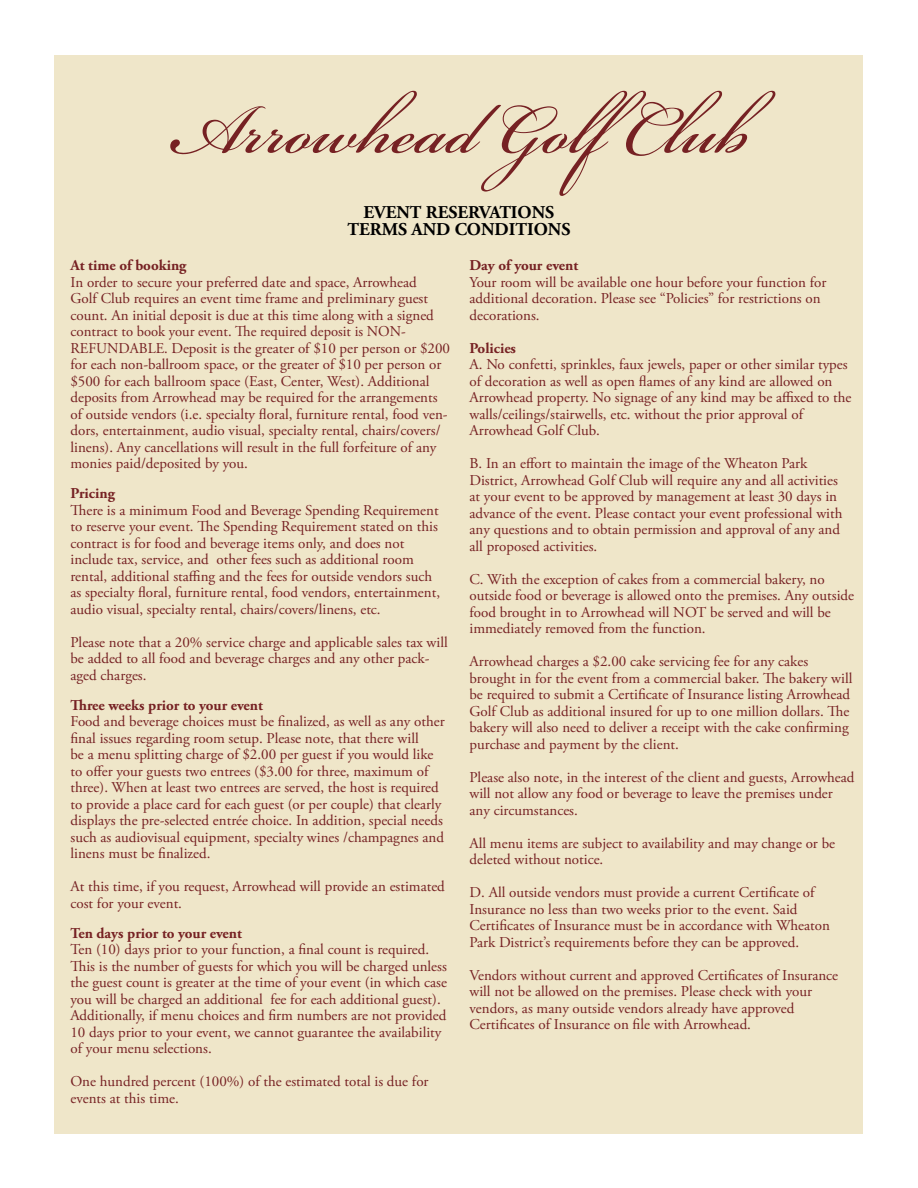
<style>
.page{position:relative;width:918px;height:1188px;background:#fff}
.page>*{position:absolute;margin:0;border:0;box-sizing:border-box;transform-origin:0 0}
.t1{font:108px "Bickham Script MM";color:#762123}
.t2{font:700 18px/16.5px "Adobe Garamond Pro";color:#000;text-align:center}
.t3{font:15px/16.5px "Adobe Garamond Pro";color:#762123}
.t4{font:700 15px "Adobe Garamond Pro";color:#762123}
</style>
<div class="page">
<div style="left:55px;top:56px;width:808px;height:1078px;background:#efe6c9"></div>
<h1 class="t1" style="left:168px;top:71px;width:584px">Arrowhead GolfClub</h1>
<p class="t2" style="left:347px;top:205px;width:225px">EVENT RESERVATIONS<br>TERMS AND CONDITIONS</p>
<p class="t4" style="left:70px;top:257px;width:118px">At time of booking</p>
<p class="t3" style="left:70px;top:274px;width:381px">In order to secure your preferred date and space, Arrowhead<br>Golf Club requires an event time frame and preliminary guest count. An initial deposit is due at this time along with a signed contract to book your event. The required deposit is NON-REFUNDABLE. Deposit is the greater of $10 per person or $200 for each non-ballroom space, or the greater of $10 per person or $500 for each ballroom space (East, Center, West). Additional deposits from Arrowhead may be required for the arrangements of outside vendors (i.e. specialty floral, furniture rental, food ven&shy;dors, entertainment, audio visual, specialty rental, chairs/covers/ linens). Any cancellations will result in the full forfeiture of any monies paid/deposited by you.</p>
<p class="t4" style="left:70px;top:485px;width:46px">Pricing</p>
<p class="t3" style="left:70px;top:502px;width:371px">There is a minimum Food and Beverage Spending Requirement to reserve your event. The Spending Requirement stated on this contract is for food and beverage items only, and does not include tax, service, and other fees such as additional room rental, additional staffing and the fees for outside vendors such as specialty floral, furniture rental, food vendors, entertainment, audio visual, specialty rental, chairs/covers/linens, etc.</p>
<p class="t3" style="left:70px;top:634px;width:379px">Please note that a 20% service charge and applicable sales tax will be added to all food and beverage charges and any other pack&shy;aged charges.</p>
<p class="t4" style="left:70px;top:696px;width:194px">Three weeks prior to your event</p>
<p class="t3" style="left:70px;top:714px;width:376px">Food and beverage choices must be finalized, as well as any other final issues regarding room setup. Please note, that there will<br>be a menu splitting charge of $2.00 per guest if you would like to offer your guests two entrees ($3.00 for three, maximum of three). When at least two entrees are served, the host is required to provide a place card for each guest (or per couple) that clearly displays the pre-selected entrée choice. In addition, special needs such as audiovisual equipment, specialty wines /champagnes and linens must be finalized.</p>
<p class="t3" style="left:70px;top:879px;width:376px">At this time, if you request, Arrowhead will provide an estimated cost for your event.</p>
<p class="t4" style="left:70px;top:924px;width:173px">Ten days prior to your event</p>
<p class="t3" style="left:70px;top:942px;width:378px">Ten (10) days prior to your function, a final count is required.<br>This is the number of guests for which you will be charged unless the guest count is greater at the time of your event (in which case you will be charged an additional fee for each additional guest).<br>Additionally, if menu choices and firm numbers are not provided 10 days prior to your event, we cannot guarantee the availability of your menu selections.</p>
<p class="t3" style="left:70px;top:1074px;width:360px">One hundred percent (100%) of the estimated total is due for events at this time.</p>
<p class="t4" style="left:469px;top:257px;width:110px">Day of your event</p>
<p class="t3" style="left:469px;top:274px;width:359px">Your room will be available one hour before your function for additional decoration. Please see “Policies” for restrictions on decorations.</p>
<p class="t4" style="left:469px;top:339px;width:48px">Policies</p>
<p class="t3" style="left:469px;top:357px;width:384px">A. No confetti, sprinkles, faux jewels, paper or other similar types of decoration as well as open flames of any kind are allowed on Arrowhead property. No signage of any kind may be affixed to the walls/ceilings/stairwells, etc. without the prior approval of Arrowhead Golf Club.</p>
<p class="t3" style="left:469px;top:456px;width:375px">B. In an effort to maintain the image of the Wheaton Park District, Arrowhead Golf Club will require any and all activities at your event to be approved by management at least 30 days in advance of the event. Please contact your event professional with any questions and to obtain permission and approval of any and all proposed activities.</p>
<p class="t3" style="left:469px;top:571px;width:386px">C. With the exception of cakes from a commercial bakery, no outside food or beverage is allowed onto the premises. Any outside food brought in to Arrowhead will NOT be served and will be immediately removed from the function.</p>
<p class="t3" style="left:469px;top:654px;width:384px">Arrowhead charges a $2.00 cake servicing fee for any cakes brought in for the event from a commercial baker. The bakery will be required to submit a Certificate of Insurance listing Arrowhead Golf Club as additional insured for up to one million dollars. The bakery will also need to deliver a receipt with the cake confirming purchase and payment by the client.</p>
<p class="t3" style="left:469px;top:769px;width:387px">Please also note, in the interest of the client and guests, Arrowhead will not allow any food or beverage to leave the premises under any circumstances.</p>
<p class="t3" style="left:469px;top:835px;width:367px">All menu items are subject to availability and may change or be deleted without notice.</p>
<p class="t3" style="left:469px;top:885px;width:362px">D. All outside vendors must provide a current Certificate of Insurance no less than two weeks prior to the event. Said Certificates of Insurance must be in accordance with Wheaton Park District’s requirements before they can be approved.</p>
<p class="t3" style="left:469px;top:967px;width:370px">Vendors without current and approved Certificates of Insurance will not be allowed on the premises. Please check with your vendors, as many outside vendors already have approved Certificates of Insurance on file with Arrowhead.</p>
</div>
